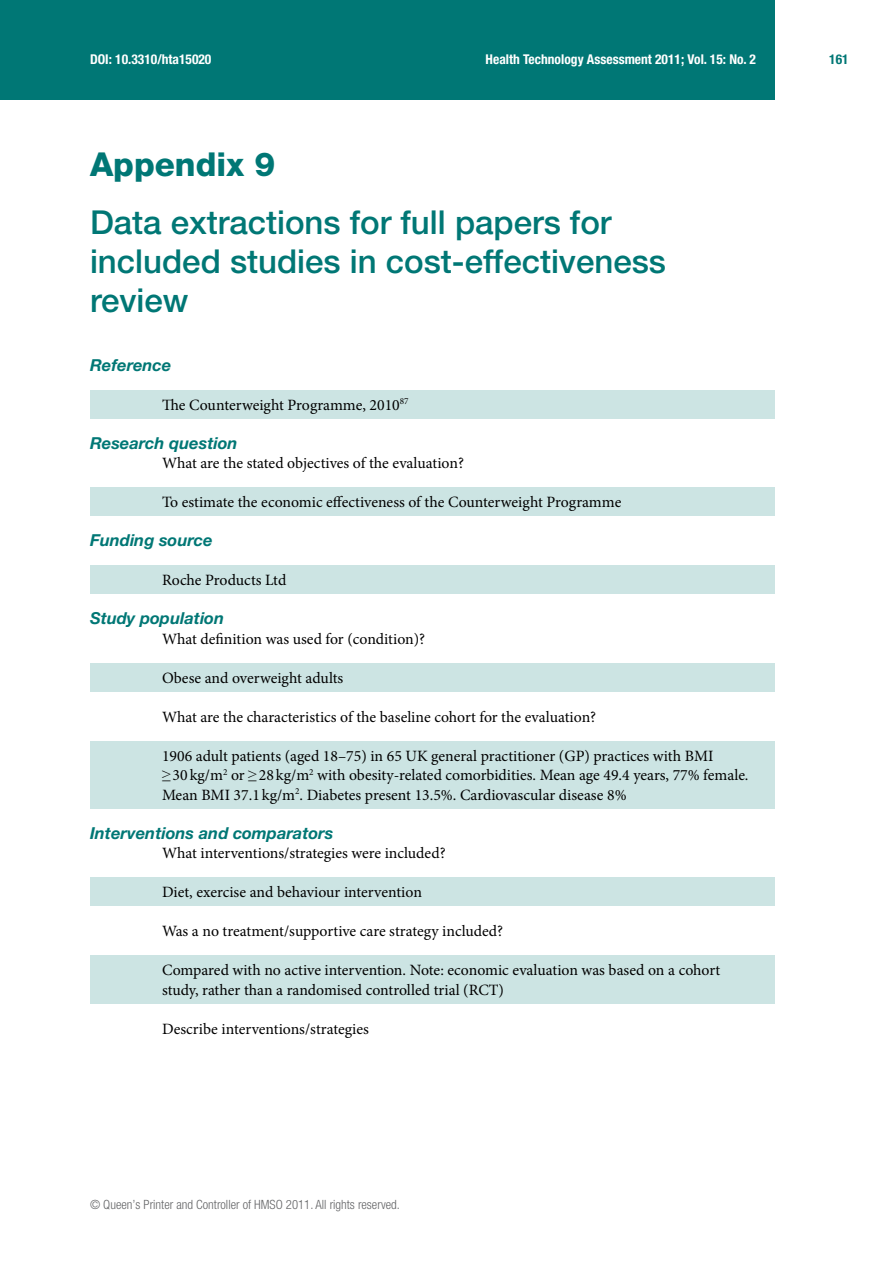
<style>
.page{position:relative;width:893px;height:1263px;background:#fff}
.page>*{position:absolute;margin:0;border:0;box-sizing:border-box;transform-origin:0 0}
.t1{font:500 33px/39px "Helvetica Neue LT Pro";color:#007775}
.t2{font:800 33px "Helvetica Neue LT Pro";color:#007775}
.t3{font:italic 700 16.5px "Helvetica Neue LT Pro";color:#007775}
.t4{font:15.75px/19.5px "Minion Pro";color:#000}
.t5{font:700 condensed 13.5px "Helvetica Neue LT Pro";color:#fff}
.t6{font:700 condensed 13.5px "Helvetica Neue LT Pro";color:#007775}
.t7{font:300 condensed 12.75px "Helvetica Neue LT Pro";color:#636466}
.s1{font-family:"Times New Roman"}
</style>
<div class="page">
<div style="left:0;top:0;width:774px;height:99px;background:#007775"></div>
<div style="left:90px;top:390px;width:684px;height:28px;background:#cce4e3"></div>
<div style="left:90px;top:488px;width:684px;height:28px;background:#cce4e3"></div>
<div style="left:90px;top:566px;width:684px;height:28px;background:#cce4e3"></div>
<div style="left:90px;top:663px;width:684px;height:29px;background:#cce4e3"></div>
<div style="left:90px;top:741px;width:684px;height:67px;background:#cce4e3"></div>
<div style="left:90px;top:878px;width:684px;height:28px;background:#cce4e3"></div>
<div style="left:90px;top:956px;width:684px;height:48px;background:#cce4e3"></div>
<p class="t5" style="left:90px;top:51px;width:123px">DOI: 10.3310/hta15020</p>
<p class="t5" style="left:486px;top:51px;width:272px">Health Technology Assessment 2011; Vol. 15: No. 2</p>
<p class="t6" style="left:829px;top:51px;width:21px">161</p>
<h1 class="t2" style="left:90px;top:144px;width:187px">Appendix 9</h1>
<h1 class="t1" style="left:90px;top:202px;width:577px">Data extractions for full papers for included studies in cost-effectiveness review</h1>
<p class="t3" style="left:90px;top:354px;width:83px">Reference</p>
<p class="t4" style="left:162px;top:395px;width:248px">The Counterweight Programme, 2010<sup>87</sup></p>
<p class="t3" style="left:90px;top:432px;width:149px">Research question</p>
<p class="t4" style="left:162px;top:453px;width:303px">What are the stated objectives of the evaluation?</p>
<p class="t4" style="left:162px;top:492px;width:461px">To estimate the economic effectiveness of the Counterweight Programme</p>
<p class="t3" style="left:90px;top:530px;width:124px">Funding source</p>
<p class="t4" style="left:162px;top:570px;width:126px">Roche Products Ltd</p>
<p class="t3" style="left:90px;top:608px;width:136px">Study population</p>
<p class="t4" style="left:162px;top:629px;width:265px">What definition was used for (condition)?</p>
<p class="t4" style="left:162px;top:668px;width:183px">Obese and overweight adults</p>
<p class="t4" style="left:162px;top:707px;width:436px">What are the characteristics of the baseline cohort for the evaluation?</p>
<p class="t4" style="left:162px;top:746px;width:588px">1906 adult patients (aged 18–75) in 65 UK general practitioner (GP) practices with BMI<br><span class="s1">≥</span>30 kg/m<sup>2</sup> or <span class="s1">≥</span> 28 kg/m<sup>2</sup> with obesity-related comorbidities. Mean age 49.4 years, 77% female.<br>Mean BMI 37.1 kg/m<sup>2</sup>. Diabetes present 13.5%. Cardiovascular disease 8%</p>
<p class="t3" style="left:90px;top:822px;width:245px">Interventions and comparators</p>
<p class="t4" style="left:162px;top:843px;width:285px">What interventions/strategies were included?</p>
<p class="t4" style="left:162px;top:882px;width:261px">Diet, exercise and behaviour intervention</p>
<p class="t4" style="left:162px;top:921px;width:343px">Was a no treatment/supportive care strategy included?</p>
<p class="t4" style="left:162px;top:960px;width:560px">Compared with no active intervention. Note: economic evaluation was based on a cohort study, rather than a randomised controlled trial (RCT)</p>
<p class="t4" style="left:162px;top:1019px;width:208px">Describe interventions/strategies</p>
<p class="t7" style="left:90px;top:1197px;width:311px">© Queen’s Printer and Controller of HMSO 2011. All rights reserved.</p>
</div>
